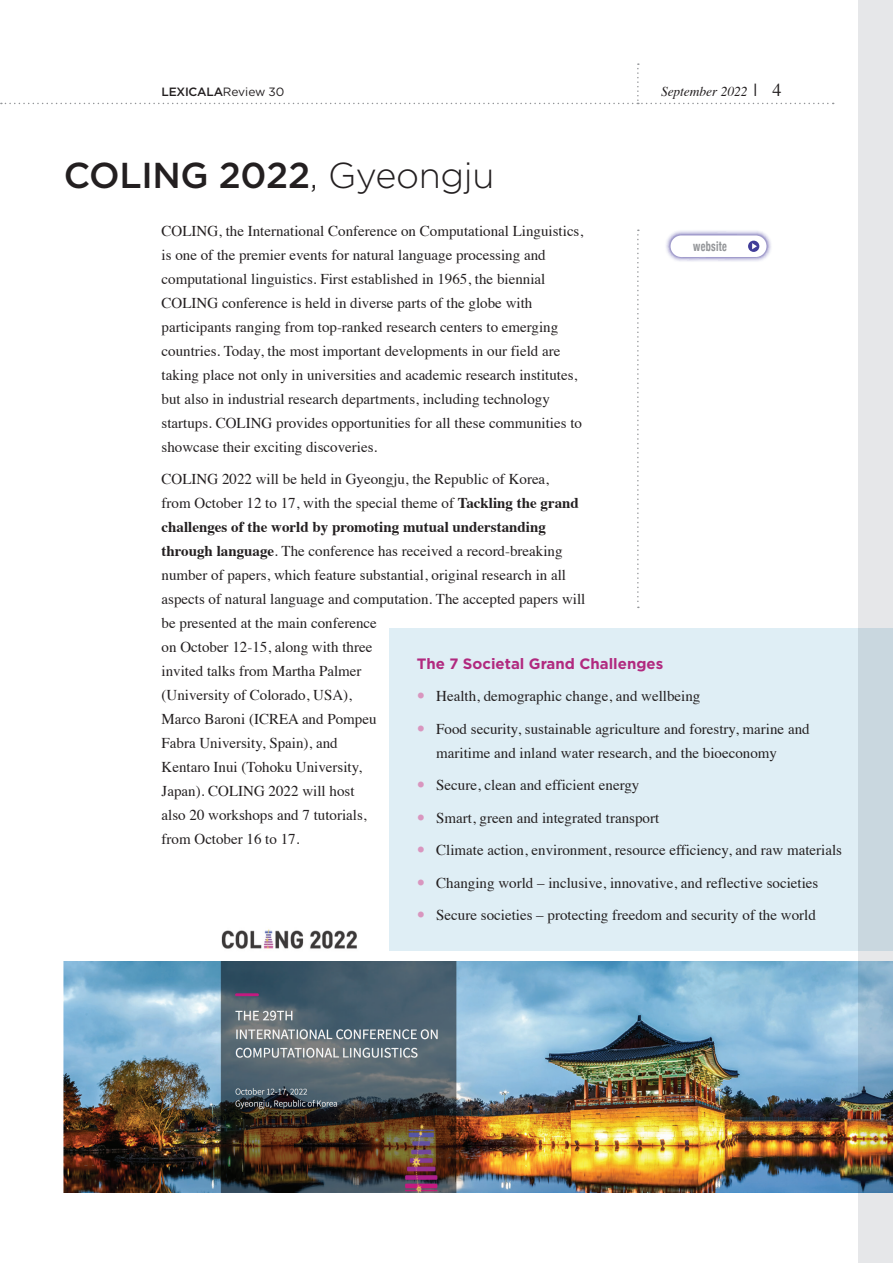
<style>
.page{position:relative;width:893px;height:1263px;background:#fff}
.page>*{position:absolute;margin:0;border:0;box-sizing:border-box;transform-origin:0 0}
.t1{font:500 36px "Gotham";letter-spacing:-.01em;color:#231f20}
.t2{font:15px/24px "Times";color:#231f20}
.t3{font:700 15px "Gotham";color:#b1297f}
.t4{font:italic 13.5px "Times";letter-spacing:-.005em;color:#231f20}
.t5{font:700 condensed 13.5px "Helvetica Neue";letter-spacing:.03em;color:#939598;scale:.76 1}
.t6{font:500 12px "Gotham";letter-spacing:-.02em;color:#231f20}
.s1{font-weight:400}
.s2{font-style:normal;font-size:18px}
.s3{font-weight:300}
.s4{font-weight:700}
</style>
<div class="page">
<div style="left:859px;top:0;width:34px;height:1263px;background:#e6e7e9"></div>
<svg style="left:1px;top:63px;width:833px;height:41px"></svg>
<svg style="left:637px;top:230px;width:2px;height:378px"></svg>
<div style="left:390px;top:628px;width:503px;height:322px;background:#dfeef5"></div>
<img style="left:64px;top:961px;width:829px;height:232px">
<img style="left:221px;top:929px;width:136px;height:20px">
<img style="left:666px;top:231px;width:105px;height:31px">
<div style="left:671px;top:236px;width:95px;height:21px;background:#fff;border-radius:11px"></div>
<svg style="left:748px;top:241px;width:11px;height:11px"></svg>
<p class="t6" style="left:162px;top:84px;width:124px">LEXICALA<span class="s1">Review 30</span></p>
<p class="t4" style="left:661px;top:79px;width:122px">September 2022 ❘ <span class="s2">4</span></p>
<h1 class="t1" style="left:64px;top:151px;width:432px">COLING 2022<span class="s3">, Gyeongju</span></h1>
<p class="t2" style="left:162px;top:217px;width:423px">COLING, the International Conference on Computational Linguistics, is one of the premier events for natural language processing and computational linguistics. First established in 1965, the biennial COLING conference is held in diverse parts of the globe with participants ranging from top-ranked research centers to emerging countries. Today, the most important developments in our field are taking place not only in universities and academic research institutes, but also in industrial research departments, including technology startups. COLING provides opportunities for all these communities to showcase their exciting discoveries.</p>
<p class="t2" style="left:162px;top:466px;width:425px">COLING 2022 will be held in Gyeongju, the Republic of Korea,<br>from October 12 to 17, with the special theme of <span class="s4">Tackling the grand challenges of the world by promoting mutual understanding through language</span>. The conference has received a record-breaking number of papers, which feature substantial, original research in all aspects of natural language and computation. The accepted papers will be presented at the main conference<br>on October 12-15, along with three<br>invited talks from Martha Palmer<br>(University of Colorado, USA),<br>Marco Baroni (ICREA and Pompeu<br>Fabra University, Spain), and<br>Kentaro Inui (Tohoku University,<br>Japan). COLING 2022 will host<br>also 20 workshops and 7 tutorials,<br>from October 16 to 17.</p>
<p class="t5" style="left:693px;top:235px;width:46px">website</p>
<p class="t3" style="left:417px;top:653px;width:248px">The 7 Societal Grand Challenges</p>
<p class="t2" style="left:436px;top:678px;width:375px;line-height:32.5px">Health, demographic change, and wellbeing<br>Food security, sustainable agriculture and forestry, marine and</p>
<p class="t2" style="left:436px;top:735px;width:407px;line-height:32.5px">maritime and inland water research, and the bioeconomy<br>Secure, clean and efficient energy<br>Smart, green and integrated transport<br>Climate action, environment, resource efficiency, and raw materials Changing world – inclusive, innovative, and reflective societies Secure societies – protecting freedom and security of the world</p>
</div>
